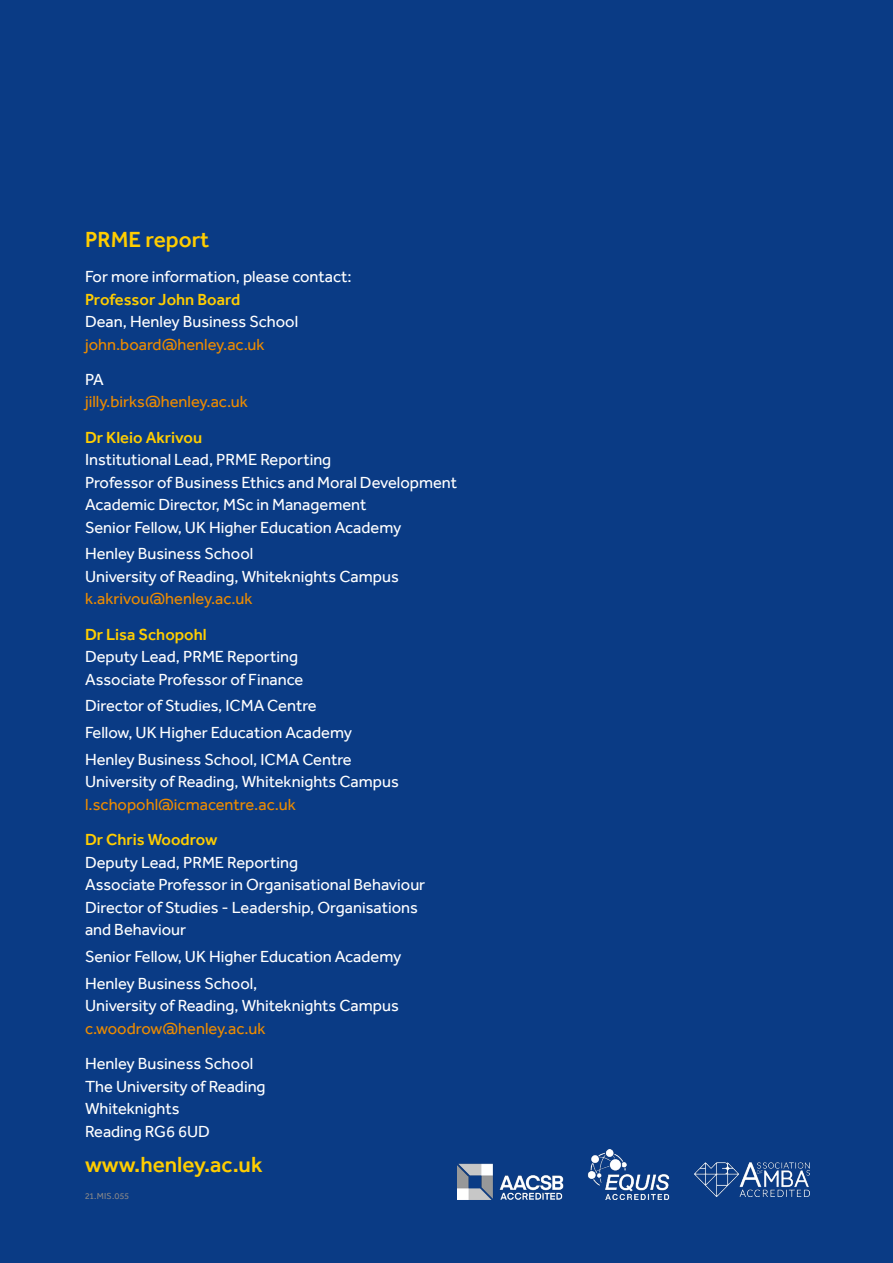
<style>
.page{position:relative;width:893px;height:1263px;background:#0a3b85}
.page>*{position:absolute;margin:0;border:0;box-sizing:border-box;transform-origin:0 0}
.t1{font:500 22.5px "Effra";color:#ffcd00}
.t2{font:16.5px/22.5px "Effra";color:#fff}
.t3{font:16.5px "Effra";color:#ed8b00}
.t4{font:500 16.5px "Effra";color:#ffcd00}
.t5{font:9px "Effra";color:#898888}
.s1{color:#0a3b85}
</style>
<div class="page">
<img style="left:457px;top:1163px;width:107px;height:36px">
<img style="left:699px;top:1162px;width:111px;height:34px">
<img style="left:587px;top:1149px;width:112px;height:50px">
<h1 class="t1" style="left:85px;top:226px;width:156px">PRME report<span class="s1">ort</span></h1>
<p class="t2" style="left:85px;top:265px;width:268px">For more information, please contact:</p>
<p class="t4" style="left:85px;top:289px;width:157px">Professor John Board</p>
<p class="t2" style="left:85px;top:310px;width:215px">Dean, Henley Business School</p>
<p class="t3" style="left:85px;top:334px;width:181px">john.board@henley.ac.uk</p>
<p class="t2" style="left:85px;top:368px;width:20px">PA</p>
<p class="t3" style="left:85px;top:392px;width:164px">jilly.birks@henley.ac.uk</p>
<p class="t4" style="left:85px;top:427px;width:119px">Dr Kleio Akrivou</p>
<p class="t2" style="left:85px;top:448px;width:374px">Institutional Lead, PRME Reporting<br>Professor of Business Ethics and Moral Development Academic Director, MSc in Management<br>Senior Fellow, UK Higher Education Academy</p>
<p class="t2" style="left:85px;top:542px;width:315px">Henley Business School<br>University of Reading, Whiteknights Campus</p>
<p class="t3" style="left:85px;top:589px;width:169px">k.akrivou@henley.ac.uk</p>
<p class="t4" style="left:85px;top:624px;width:123px">Dr Lisa Schopohl</p>
<p class="t2" style="left:85px;top:645px;width:220px">Deputy Lead, PRME Reporting<br>Associate Professor of Finance</p>
<p class="t2" style="left:85px;top:692px;width:268px;line-height:26.7px">Director of Studies, ICMA Centre<br>Fellow, UK Higher Education Academy<br>Henley Business School, ICMA Centre</p>
<p class="t2" style="left:85px;top:770px;width:315px">University of Reading, Whiteknights Campus</p>
<p class="t3" style="left:85px;top:795px;width:212px">l.schopohl@icmacentre.ac.uk</p>
<p class="t4" style="left:85px;top:830px;width:134px">Dr Chris Woodrow</p>
<p class="t2" style="left:85px;top:851px;width:342px">Deputy Lead, PRME Reporting<br>Associate Professor in Organisational Behaviour Director of Studies - Leadership, Organisations and Behaviour</p>
<p class="t2" style="left:85px;top:943px;width:318px;line-height:26.7px">Senior Fellow, UK Higher Education Academy<br>Henley Business School,</p>
<p class="t2" style="left:85px;top:994px;width:315px">University of Reading, Whiteknights Campus</p>
<p class="t3" style="left:85px;top:1019px;width:182px">c.woodrow@henley.ac.uk</p>
<p class="t2" style="left:85px;top:1052px;width:182px">Henley Business School<br>The University of Reading<br>Whiteknights<br>Reading RG6 6UD</p>
<h1 class="t1" style="left:85px;top:1151px;width:179px">www.henley.ac.uk</h1>
<p class="t5" style="left:85px;top:1191px;width:46px">21.MIS.055</p>
</div>
